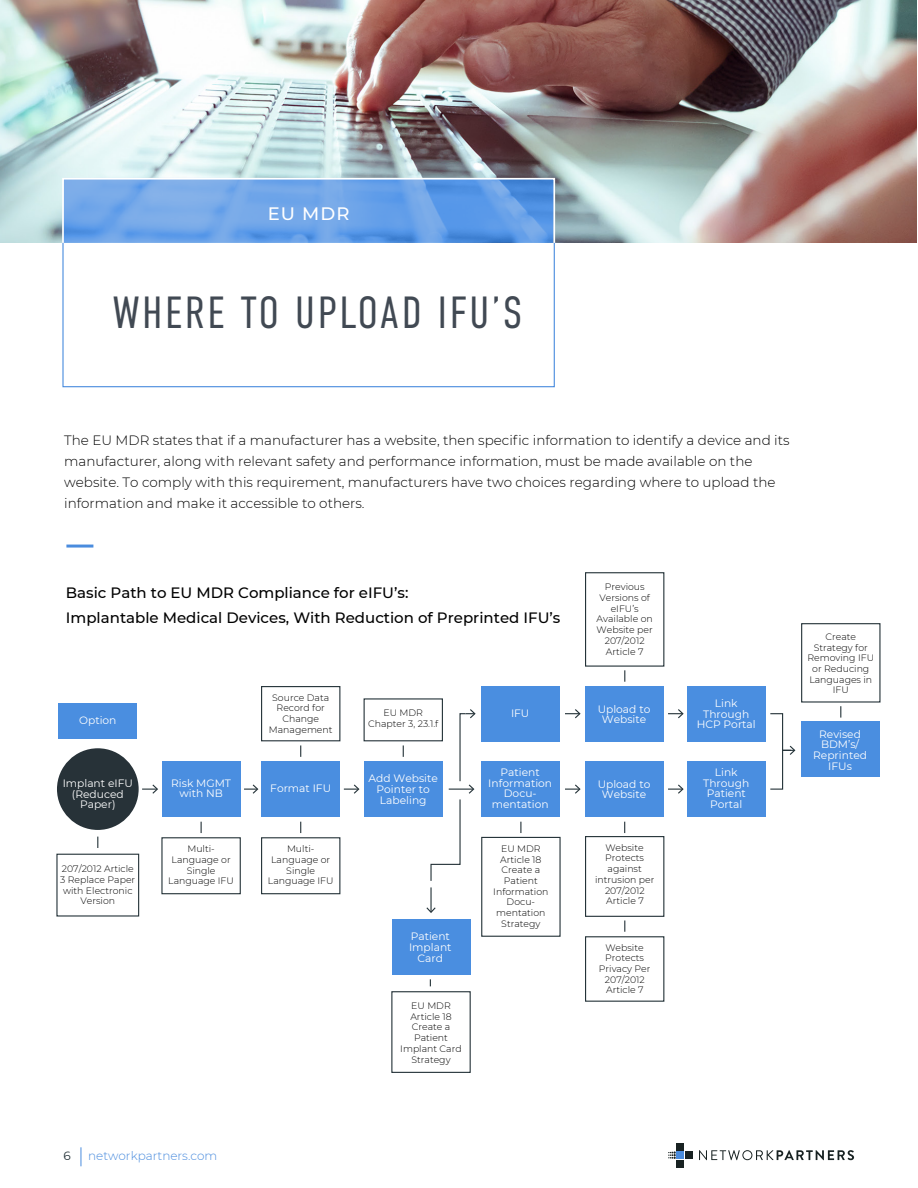
<style>
.page{position:relative;width:918px;height:1188px;background:#fff}
.page>*{position:absolute;margin:0;border:0;box-sizing:border-box;transform-origin:0 0}
.t1{font:300 45px "DIN Condensed";letter-spacing:.055em;color:#414953}
.t2{font:500 18px "Montserrat";color:#fff}
.t3{font:500 15px/25.5px "Montserrat";color:#000}
.t4{font:300 13.5px/21px "Montserrat";color:#000}
.t5{font:300 12px "Montserrat";color:#4a8cde}
.t6{font:12px "Montserrat";color:#243238}
.t7{font:10.65px/10.6px "Montserrat";color:#fff;text-align:center}
.t8{font:300 9.3px/10.6px "Montserrat";color:#000;text-align:center}
</style>
<div class="page">
<img style="left:0;top:0;width:917px;height:243px">
<svg style="left:65px;top:181px;width:487px;height:61px;background:#69a1e7"></svg>
<div style="left:57px;top:748px;width:82px;height:82px;background:#273238;border-radius:50%"></div>
<div style="left:162px;top:761px;width:78px;height:56px;background:#4a8ee0"></div>
<div style="left:482px;top:686px;width:78px;height:56px;background:#4a8ee0"></div>
<div style="left:161px;top:837px;width:80px;height:57px;border:1px solid #253339"></div>
<div style="left:56px;top:854px;width:83px;height:63px;border:1px solid #253339"></div>
<div style="left:364px;top:698px;width:79px;height:43px;border:1px solid #253339"></div>
<div style="left:391px;top:991px;width:80px;height:82px;border:1px solid #253339"></div>
<div style="left:364px;top:761px;width:78px;height:56px;background:#4a8ee0"></div>
<div style="left:59px;top:703px;width:78px;height:35px;background:#4a8ee0"></div>
<div style="left:262px;top:761px;width:78px;height:56px;background:#4a8ee0"></div>
<div style="left:261px;top:837px;width:79px;height:57px;border:1px solid #253339"></div>
<div style="left:261px;top:686px;width:79px;height:55px;border:1px solid #253339"></div>
<div style="left:586px;top:686px;width:78px;height:56px;background:#4a8ee0"></div>
<div style="left:481px;top:837px;width:80px;height:100px;border:1px solid #253339"></div>
<div style="left:585px;top:836px;width:79px;height:81px;border:1px solid #253339"></div>
<div style="left:585px;top:936px;width:79px;height:66px;border:1px solid #253339"></div>
<div style="left:688px;top:686px;width:78px;height:56px;background:#4a8ee0"></div>
<div style="left:802px;top:721px;width:78px;height:56px;background:#4a8ee0"></div>
<div style="left:482px;top:761px;width:78px;height:56px;background:#4a8ee0"></div>
<div style="left:586px;top:761px;width:78px;height:56px;background:#4a8ee0"></div>
<div style="left:392px;top:920px;width:78px;height:55px;background:#4a8ee0"></div>
<div style="left:688px;top:761px;width:78px;height:56px;background:#4a8ee0"></div>
<div style="left:585px;top:572px;width:79px;height:95px;border:1px solid #253339"></div>
<div style="left:801px;top:623px;width:80px;height:80px;border:1px solid #253339"></div>
<div style="left:62px;top:178px;width:493px;height:68px;border:2px solid #fff"></div>
<div style="left:62px;top:242px;width:493px;height:145px;border:1px solid #4a8cde"></div>
<svg style="left:81px;top:1147px;width:1px;height:19px"></svg>
<div style="left:677px;top:1160px;width:7px;height:7px;background:#182222"></div>
<div style="left:677px;top:1151px;width:7px;height:8px;background:#4a8cde"></div>
<div style="left:685px;top:1151px;width:7px;height:8px;background:#182222"></div>
<div style="left:677px;top:1143px;width:7px;height:8px;background:#182222"></div>
<svg style="left:668px;top:1151px;width:9px;height:8px"></svg>
<svg style="left:699px;top:1150px;width:155px;height:10px"></svg>
<div style="left:770px;top:713px;width:13px;height:77px;border:1px solid #253339"></div>
<hr style="left:66px;top:545px;width:27px;height:3px;background:#4a8cde">
<svg style="left:142px;top:785px;width:16px;height:9px"></svg>
<svg style="left:244px;top:785px;width:14px;height:9px"></svg>
<svg style="left:344px;top:785px;width:15px;height:9px"></svg>
<svg style="left:565px;top:785px;width:16px;height:9px"></svg>
<svg style="left:668px;top:785px;width:16px;height:9px"></svg>
<svg style="left:565px;top:709px;width:16px;height:9px"></svg>
<svg style="left:668px;top:709px;width:16px;height:9px"></svg>
<hr style="left:430px;top:887px;width:2px;height:25px;background:#253339">
<svg style="left:426px;top:907px;width:10px;height:6px"></svg>
<svg style="left:403px;top:745px;width:1px;height:12px"></svg>
<svg style="left:624px;top:670px;width:1px;height:12px"></svg>
<svg style="left:840px;top:706px;width:1px;height:12px"></svg>
<svg style="left:300px;top:745px;width:1px;height:12px"></svg>
<svg style="left:624px;top:920px;width:1px;height:12px"></svg>
<svg style="left:783px;top:746px;width:12px;height:9px"></svg>
<svg style="left:430px;top:709px;width:46px;height:172px"></svg>
<h2 class="t2" style="left:268px;top:201px;width:83px">EU MDR</h2>
<h1 class="t1" style="left:113px;top:287px;width:411px">WHERE TO UPLOAD IFU’S</h1>
<p class="t4" style="left:64px;top:430px;width:727px">The EU MDR states that if a manufacturer has a website, then specific information to identify a device and its manufacturer, along with relevant safety and performance information, must be made available on the website. To comply with this requirement, manufacturers have two choices regarding where to upload the information and make it accessible to others.</p>
<h3 class="t3" style="left:66px;top:579px;width:496px">Basic Path to EU MDR Compliance for eIFU’s:<br>Implantable Medical Devices, With Reduction of Preprinted IFU’s</h3>
<p class="t7" style="left:79px;top:715px;width:39px">Option</p>
<p class="t8" style="left:269px;top:692px;width:65px">Source Data<br>Record for<br>Change<br>Management</p>
<p class="t8" style="left:368px;top:707px;width:72px">EU MDR<br>Chapter 3, 23.1.f</p>
<p class="t7" style="left:511px;top:708px;width:20px">IFU</p>
<p class="t8" style="left:597px;top:582px;width:58px">Previous<br>Versions of eIFU’s<br>Available on<br>Website per<br>207/2012<br>Article 7</p>
<p class="t7" style="left:598px;top:703px;width:54px">Upload to<br>Website</p>
<p class="t7" style="left:697px;top:697px;width:61px">Link<br>Through<br>HCP Portal</p>
<p class="t7" style="left:63px;top:777px;width:72px">Implant eIFU (Reduced<br>Paper)</p>
<p class="t8" style="left:60px;top:863px;width:77px">207/2012 Article<br>3 Replace Paper with Electronic<br>Version</p>
<p class="t7" style="left:171px;top:777px;width:61px">Risk MGMT with NB</p>
<p class="t8" style="left:168px;top:843px;width:67px">Multi-<br>Language or<br>Single<br>Language IFU</p>
<p class="t7" style="left:270px;top:783px;width:62px">Format IFU</p>
<p class="t8" style="left:268px;top:843px;width:67px">Multi-<br>Language or<br>Single<br>Language IFU</p>
<p class="t7" style="left:369px;top:773px;width:71px">Add Website<br>Pointer to<br>Labeling</p>
<p class="t7" style="left:409px;top:931px;width:44px">Patient<br>Implant<br>Card</p>
<p class="t8" style="left:400px;top:1000px;width:63px">EU MDR<br>Article 18<br>Create a<br>Patient<br>Implant Card<br>Strategy</p>
<p class="t7" style="left:488px;top:766px;width:65px">Patient<br>Information<br>Docu&shy;mentation</p>
<p class="t7" style="left:598px;top:778px;width:54px">Upload to<br>Website</p>
<p class="t8" style="left:493px;top:843px;width:57px">EU MDR<br>Article 18<br>Create a<br>Patient<br>Information<br>Docu&shy;mentation<br>Strategy</p>
<p class="t8" style="left:595px;top:842px;width:61px">Website<br>Protects against intrusion per<br>207/2012<br>Article 7</p>
<p class="t8" style="left:599px;top:942px;width:53px">Website<br>Protects<br>Privacy Per<br>207/2012<br>Article 7</p>
<p class="t7" style="left:703px;top:766px;width:48px">Link<br>Through<br>Patient<br>Portal</p>
<p class="t8" style="left:808px;top:631px;width:68px">Create<br>Strategy for<br>Removing IFU or Reducing<br>Languages in<br>IFU</p>
<p class="t7" style="left:813px;top:728px;width:55px">Revised<br>BDM’s/<br>Reprinted<br>IFUs</p>
<p class="t6" style="left:64px;top:1148px;width:9px">6</p>
<p class="t5" style="left:88px;top:1147px;width:131px">networkpartners.com</p>
</div>
